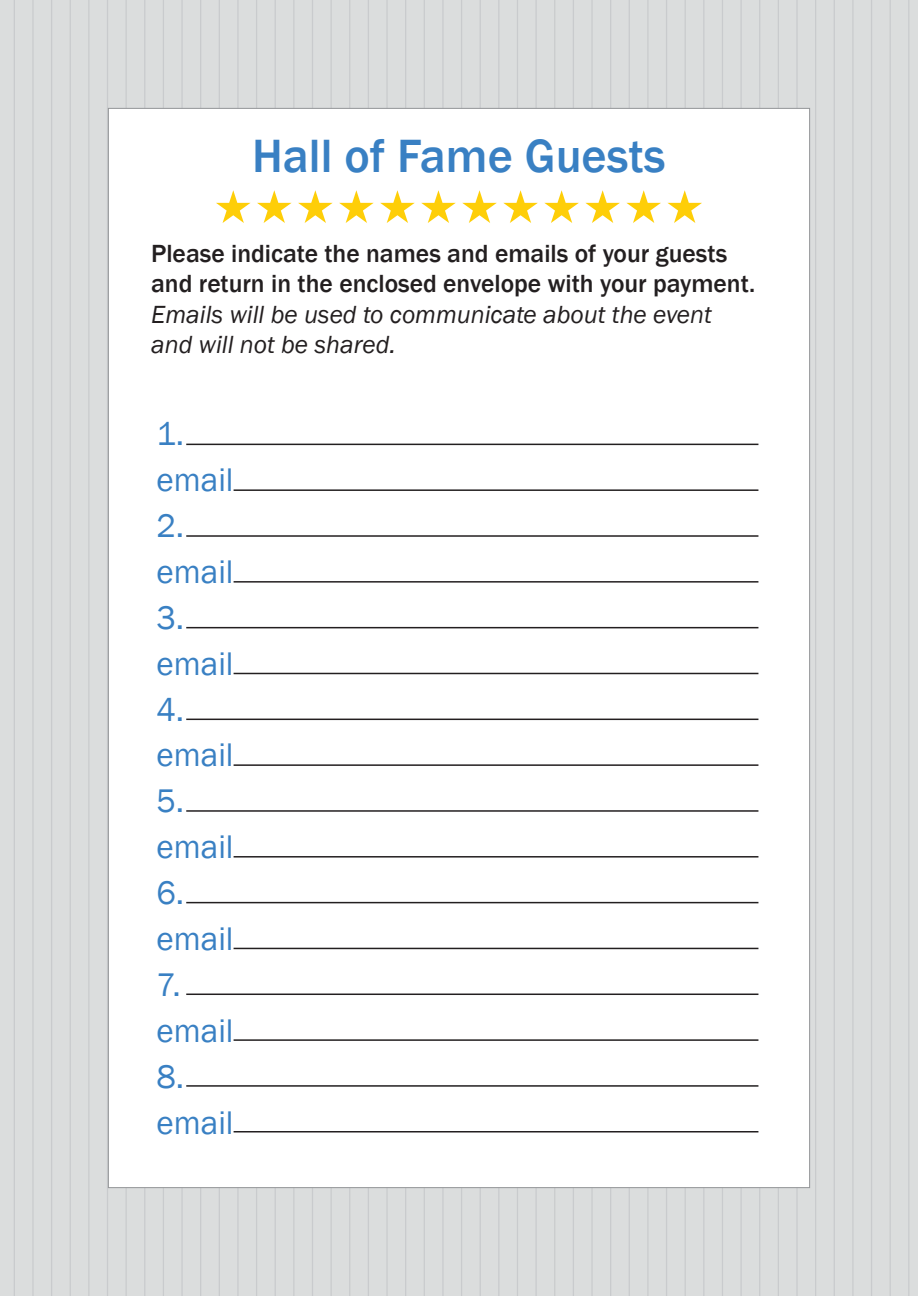
<style>
.page{position:relative;width:918px;height:1296px;background:#dbdddd}
.page>*{position:absolute;margin:0;border:0;box-sizing:border-box;transform-origin:0 0}
.t1{font:500 48px "Franklin Gothic";color:#3980c3}
.t2{font:33.6px "Franklin Gothic";color:#3980c3}
.t3{font:500 25.5px/30.6px "Franklin Gothic";color:#231f20}
.t4{font:italic 25.5px/30.6px "Franklin Gothic";color:#231f20}
</style>
<div class="page">
<hr style="left:871px;top:0;width:1px;height:1296px;background:#c9cbcd">
<hr style="left:424px;top:0;width:1px;height:1296px;background:#c9cbcd">
<hr style="left:200px;top:0;width:1px;height:1296px;background:#c9cbcd">
<hr style="left:647px;top:0;width:2px;height:1296px;background:#c9cbcd">
<hr style="left:88px;top:0;width:2px;height:1296px;background:#c9cbcd">
<hr style="left:535px;top:0;width:2px;height:1296px;background:#c9cbcd">
<hr style="left:312px;top:0;width:1px;height:1296px;background:#c9cbcd">
<hr style="left:759px;top:0;width:1px;height:1296px;background:#c9cbcd">
<hr style="left:32px;top:0;width:2px;height:1296px;background:#c9cbcd">
<hr style="left:480px;top:0;width:1px;height:1296px;background:#c9cbcd">
<hr style="left:256px;top:0;width:1px;height:1296px;background:#c9cbcd">
<hr style="left:703px;top:0;width:2px;height:1296px;background:#c9cbcd">
<hr style="left:144px;top:0;width:1px;height:1296px;background:#c9cbcd">
<hr style="left:591px;top:0;width:2px;height:1296px;background:#c9cbcd">
<hr style="left:368px;top:0;width:1px;height:1296px;background:#c9cbcd">
<hr style="left:815px;top:0;width:1px;height:1296px;background:#c9cbcd">
<hr style="left:0;top:0;width:1px;height:1296px;background:#c9cbcd">
<hr style="left:889px;top:0;width:2px;height:1296px;background:#c9cbcd">
<hr style="left:442px;top:0;width:2px;height:1296px;background:#c9cbcd">
<hr style="left:219px;top:0;width:1px;height:1296px;background:#c9cbcd">
<hr style="left:666px;top:0;width:1px;height:1296px;background:#c9cbcd">
<hr style="left:107px;top:0;width:1px;height:1296px;background:#c9cbcd">
<hr style="left:554px;top:0;width:1px;height:1296px;background:#c9cbcd">
<hr style="left:330px;top:0;width:2px;height:1296px;background:#c9cbcd">
<hr style="left:778px;top:0;width:1px;height:1296px;background:#c9cbcd">
<hr style="left:51px;top:0;width:1px;height:1296px;background:#c9cbcd">
<hr style="left:498px;top:0;width:2px;height:1296px;background:#c9cbcd">
<hr style="left:275px;top:0;width:1px;height:1296px;background:#c9cbcd">
<hr style="left:722px;top:0;width:1px;height:1296px;background:#c9cbcd">
<hr style="left:163px;top:0;width:1px;height:1296px;background:#c9cbcd">
<hr style="left:610px;top:0;width:1px;height:1296px;background:#c9cbcd">
<hr style="left:386px;top:0;width:2px;height:1296px;background:#c9cbcd">
<hr style="left:834px;top:0;width:1px;height:1296px;background:#c9cbcd">
<hr style="left:14px;top:0;width:1px;height:1296px;background:#c9cbcd">
<hr style="left:908px;top:0;width:2px;height:1296px;background:#c9cbcd">
<hr style="left:461px;top:0;width:1px;height:1296px;background:#c9cbcd">
<hr style="left:237px;top:0;width:2px;height:1296px;background:#c9cbcd">
<hr style="left:685px;top:0;width:1px;height:1296px;background:#c9cbcd">
<hr style="left:125px;top:0;width:2px;height:1296px;background:#c9cbcd">
<hr style="left:573px;top:0;width:1px;height:1296px;background:#c9cbcd">
<hr style="left:349px;top:0;width:1px;height:1296px;background:#c9cbcd">
<hr style="left:796px;top:0;width:2px;height:1296px;background:#c9cbcd">
<hr style="left:70px;top:0;width:1px;height:1296px;background:#c9cbcd">
<hr style="left:517px;top:0;width:1px;height:1296px;background:#c9cbcd">
<hr style="left:293px;top:0;width:2px;height:1296px;background:#c9cbcd">
<hr style="left:740px;top:0;width:2px;height:1296px;background:#c9cbcd">
<hr style="left:181px;top:0;width:2px;height:1296px;background:#c9cbcd">
<hr style="left:629px;top:0;width:1px;height:1296px;background:#c9cbcd">
<hr style="left:405px;top:0;width:1px;height:1296px;background:#c9cbcd">
<hr style="left:917px;top:0;width:1px;height:1296px;background:#c9cbcd">
<hr style="left:852px;top:0;width:2px;height:1296px;background:#c9cbcd">
<div style="left:108px;top:108px;width:702px;height:1080px;background:#fff;border:1px solid #939598"></div>
<hr style="left:186px;top:444px;width:572px;height:1px;background:#231f20">
<hr style="left:186px;top:535px;width:572px;height:2px;background:#231f20">
<hr style="left:186px;top:627px;width:572px;height:1px;background:#231f20">
<hr style="left:186px;top:719px;width:572px;height:1px;background:#231f20">
<hr style="left:186px;top:810px;width:572px;height:2px;background:#231f20">
<hr style="left:186px;top:902px;width:572px;height:1px;background:#231f20">
<hr style="left:186px;top:994px;width:572px;height:1px;background:#231f20">
<hr style="left:186px;top:1085px;width:572px;height:2px;background:#231f20">
<hr style="left:234px;top:489px;width:524px;height:2px;background:#231f20">
<hr style="left:234px;top:581px;width:524px;height:2px;background:#231f20">
<hr style="left:234px;top:673px;width:524px;height:1px;background:#231f20">
<hr style="left:234px;top:764px;width:524px;height:2px;background:#231f20">
<hr style="left:234px;top:856px;width:524px;height:2px;background:#231f20">
<hr style="left:234px;top:948px;width:524px;height:1px;background:#231f20">
<hr style="left:234px;top:1039px;width:524px;height:2px;background:#231f20">
<hr style="left:234px;top:1131px;width:524px;height:2px;background:#231f20">
<svg style="left:216px;top:190px;width:35px;height:33px"></svg>
<svg style="left:298px;top:190px;width:35px;height:33px"></svg>
<svg style="left:380px;top:190px;width:35px;height:33px"></svg>
<svg style="left:462px;top:190px;width:35px;height:33px"></svg>
<svg style="left:544px;top:190px;width:35px;height:33px"></svg>
<svg style="left:626px;top:190px;width:35px;height:33px"></svg>
<svg style="left:257px;top:190px;width:35px;height:33px"></svg>
<svg style="left:339px;top:190px;width:35px;height:33px"></svg>
<svg style="left:421px;top:190px;width:35px;height:33px"></svg>
<svg style="left:503px;top:190px;width:35px;height:33px"></svg>
<svg style="left:585px;top:190px;width:35px;height:33px"></svg>
<svg style="left:667px;top:190px;width:35px;height:33px"></svg>
<p class="t1" style="left:252px;top:126px;width:415px">Hall of Fame Guests</p>
<p class="t3" style="left:151px;top:238px;width:606px">Please indicate the names and emails of your guests and return in the enclosed envelope with your payment.</p>
<p class="t4" style="left:151px;top:300px;width:562px">Emails will be used to communicate about the event and will not be shared.</p>
<p class="t2" style="left:157px;top:413px;width:29px">1.</p>
<p class="t2" style="left:157px;top:459px;width:79px">email</p>
<p class="t2" style="left:157px;top:505px;width:29px">2.</p>
<p class="t2" style="left:157px;top:551px;width:79px">email</p>
<p class="t2" style="left:157px;top:597px;width:29px">3.</p>
<p class="t2" style="left:157px;top:643px;width:79px">email</p>
<p class="t2" style="left:157px;top:688px;width:29px">4.</p>
<p class="t2" style="left:157px;top:734px;width:79px">email</p>
<p class="t2" style="left:157px;top:780px;width:29px">5.</p>
<p class="t2" style="left:157px;top:826px;width:79px">email</p>
<p class="t2" style="left:157px;top:872px;width:29px">6.</p>
<p class="t2" style="left:157px;top:918px;width:79px">email</p>
<p class="t2" style="left:157px;top:964px;width:26px">7.</p>
<p class="t2" style="left:157px;top:1010px;width:79px">email</p>
<p class="t2" style="left:157px;top:1056px;width:29px">8.</p>
<p class="t2" style="left:157px;top:1102px;width:79px">email</p>
</div>
